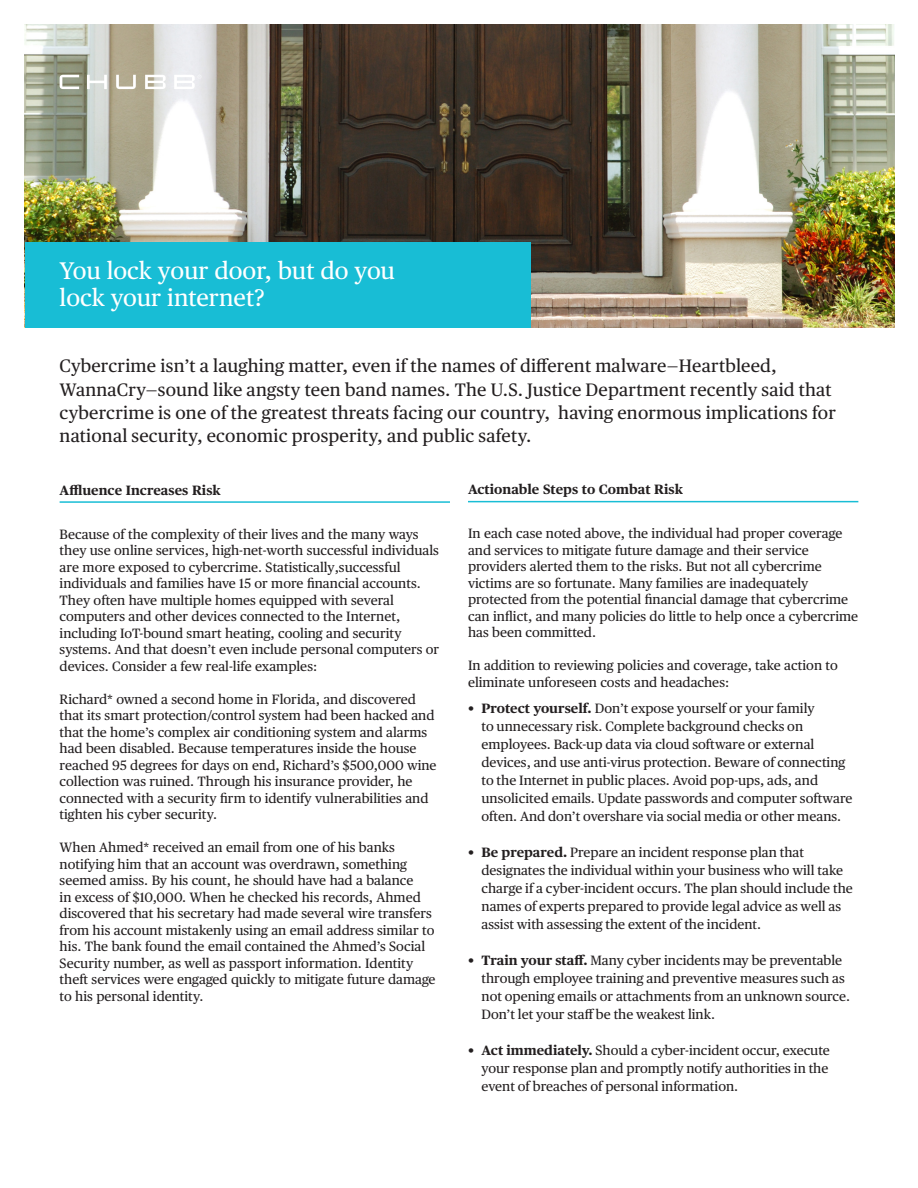
<style>
.page{position:relative;width:918px;height:1188px;background:#fff}
.page>*{position:absolute;margin:0;border:0;box-sizing:border-box;transform-origin:0 0}
.t1{font:24px/27px "Chubb Publico Text";color:#fff}
.t2{font:18px/23.2px "Chubb Publico Text";letter-spacing:.01em;color:#231f20}
.t3{font:13.5px/16.5px "Chubb Publico Text";color:#231f20}
.t4{font:700 13.5px "Chubb Publico Text";color:#231f20}
.s1{font-weight:700}
</style>
<div class="page">
<img style="left:25px;top:25px;width:869px;height:302px">
<svg style="left:60px;top:75px;width:47px;height:14px"></svg>
<svg style="left:116px;top:75px;width:20px;height:14px"></svg>
<svg style="left:145px;top:75px;width:21px;height:14px"></svg>
<svg style="left:174px;top:75px;width:27px;height:14px"></svg>
<div style="left:25px;top:242px;width:505px;height:85px;background:#18bdd5"></div>
<hr style="left:468px;top:501px;width:390px;height:1px;background:#18bdd5">
<hr style="left:60px;top:501px;width:390px;height:2px;background:#18bdd5">
<h1 class="t1" style="left:60px;top:256px;width:337px">You lock your door, but do you lock your internet?</h1>
<p class="t2" style="left:60px;top:353px;width:778px">Cybercrime isn’t a laughing matter, even if the names of diferent malware—Heartbleed, WannaCry—sound like angsty teen band names. The U.S. Justice Department recently said that cybercrime is one of the greatest threats facing our country, having enormous implications for national security, economic prosperity, and public safety.</p>
<h2 class="t4" style="left:60px;top:479px;width:163px">Afuence Increases Risk</h2>
<p class="t3" style="left:60px;top:525px;width:381px">Because of the complexity of their lives and the many ways they use online services, high-net-worth successful individuals are more exposed to cybercrime. Statistically,successful individuals and families have 15 or more fnancial accounts.<br>They often have multiple homes equipped with several computers and other devices connected to the Internet, including IoT-bound smart heating, cooling and security systems. And that doesn’t even include personal computers or devices. Consider a few real-life examples:</p>
<p class="t3" style="left:60px;top:690px;width:379px">Richard* owned a second home in Florida, and discovered that its smart protection/control system had been hacked and that the home’s complex air conditioning system and alarms had been disabled. Because temperatures inside the house reached 95 degrees for days on end, Richard’s $500,000 wine collection was ruined. Through his insurance provider, he connected with a security frm to identify vulnerabilities and tighten his cyber security.</p>
<p class="t3" style="left:60px;top:839px;width:378px">When Ahmed* received an email from one of his banks notifying him that an account was overdrawn, something seemed amiss. By his count, he should have had a balance<br>in excess of $10,000. When he checked his records, Ahmed discovered that his secretary had made several wire transfers from his account mistakenly using an email address similar to his. The bank found the email contained the Ahmed’s Social Security number, as well as passport information. Identity theft services were engaged quickly to mitigate future damage to his personal identity.</p>
<h3 class="t4" style="left:468px;top:479px;width:217px">Actionable Steps to Combat Risk</h3>
<p class="t3" style="left:468px;top:525px;width:392px">In each case noted above, the individual had proper coverage and services to mitigate future damage and their service providers alerted them to the risks. But not all cybercrime victims are so fortunate. Many families are inadequately protected from the potential fnancial damage that cybercrime can infict, and many policies do little to help once a cybercrime has been committed.</p>
<p class="t3" style="left:468px;top:657px;width:371px">In addition to reviewing policies and coverage, take action to eliminate unforeseen costs and headaches:</p>
<p class="t3" style="left:482px;top:698px;width:373px;line-height:18px;text-indent:-14px"><span class="s1">• Protect yourself.</span> Don’t expose yourself or your family<br>to unnecessary risk. Complete background checks on employees. Back-up data via cloud software or external devices, and use anti-virus protection. Beware of connecting to the Internet in public places. Avoid pop-ups, ads, and unsolicited emails. Update passwords and computer software often. And don’t overshare via social media or other means.</p>
<p class="t3" style="left:482px;top:842px;width:373px;line-height:18px;text-indent:-14px"><span class="s1">• Be prepared.</span> Prepare an incident response plan that designates the individual within your business who will take charge if a cyber-incident occurs. The plan should include the names of experts prepared to provide legal advice as well as assist with assessing the extent of the incident.</p>
<p class="t3" style="left:482px;top:950px;width:370px;line-height:18px;text-indent:-14px"><span class="s1">• Train your staf.</span> Many cyber incidents may be preventable through employee training and preventive measures such as not opening emails or attachments from an unknown source.<br>Don’t let your staf be the weakest link.</p>
<p class="t3" style="left:482px;top:1040px;width:350px;line-height:18px;text-align:justify;text-indent:-14px"><span class="s1">• Act immediately.</span> Should a cyber-incident occur, execute your response plan and promptly notify authorities in the event of breaches of personal information.</p>
</div>
